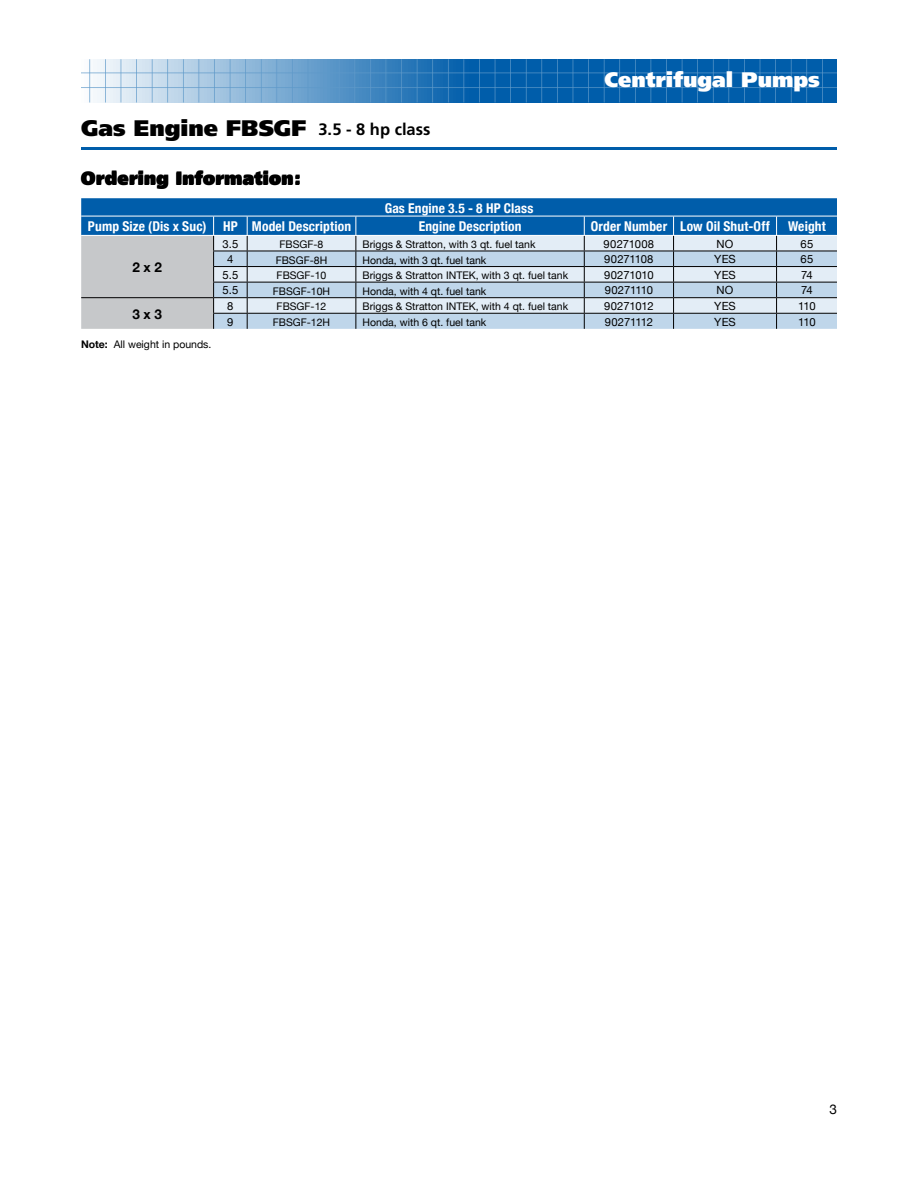
<style>
.page{position:relative;width:918px;height:1188px;background:#fff}
.page>*{position:absolute;margin:0;border:0;box-sizing:border-box;transform-origin:0 0}
.t1{font:900 22.5px "Frutiger";color:#000}
.t2{font:900 21px "Frutiger";color:#fff}
.t3{font:900 18px "Frutiger";color:#000}
.t4{font:700 condensed 13.5px "Helvetica Neue";letter-spacing:.01em;color:#fff}
.t5{font:700 13.5px "Helvetica Neue";color:#000}
.t6{font:13.5px "Helvetica Neue";color:#000}
.t7{font:11.25px "Helvetica Neue";letter-spacing:-.005em;color:#000}
.t8{font:11.25px "Helvetica Neue";letter-spacing:.02em;color:#000}
.t9{font:10.5px "Helvetica Neue";color:#000}
.s1{font-weight:700;font-size:16.5px}
.s2{font-weight:700}
</style>
<div class="page">
<svg style="left:81px;top:59px;width:756px;height:44px;background:#4387c0"></svg>
<hr style="left:81px;top:147px;width:756px;height:3px;background:#005daa">
<svg style="left:81px;top:198px;width:756px;height:131px;background:#8fb1ce"></svg>
<h1 class="t1" style="left:81px;top:114px;width:351px">Gas Engine FBSGF <span class="s1">3.5 - 8 hp class</span></h1>
<h3 class="t3" style="left:81px;top:167px;width:221px">Ordering Information:</h3>
<p class="t4" style="left:385px;top:200px;width:150px">Gas Engine 3.5 - 8 HP Class</p>
<h2 class="t2" style="left:604px;top:67px;width:217px">Centrifugal Pumps</h2>
<p class="t4" style="left:88px;top:218px;width:265px">Pump Size (Dis x Suc) HP Model Description</p>
<p class="t4" style="left:419px;top:218px;width:104px">Engine Description</p>
<p class="t4" style="left:591px;top:218px;width:181px">Order Number Low Oil Shut-Off</p>
<p class="t4" style="left:788px;top:218px;width:39px">Weight</p>
<p class="t5" style="left:132px;top:259px;width:31px">2 x 2</p>
<p class="t7" style="left:222px;top:237px;width:17px">3.5</p>
<p class="t9" style="left:280px;top:238px;width:45px">FBSGF-8</p>
<p class="t9" style="left:363px;top:238px;width:174px">Briggs &amp; Stratton, with 3 qt. fuel tank</p>
<p class="t8" style="left:604px;top:237px;width:52px">90271008</p>
<p class="t7" style="left:717px;top:237px;width:18px">NO</p>
<p class="t7" style="left:801px;top:237px;width:14px">65</p>
<p class="t7" style="left:227px;top:253px;width:8px">4</p>
<p class="t9" style="left:276px;top:254px;width:53px">FBSGF-8H</p>
<p class="t9" style="left:363px;top:254px;width:125px">Honda, with 3 qt. fuel tank</p>
<p class="t7" style="left:604px;top:253px;width:51px">90271108</p>
<p class="t7" style="left:714px;top:253px;width:23px">YES</p>
<p class="t7" style="left:801px;top:253px;width:14px">65</p>
<p class="t7" style="left:222px;top:268px;width:17px">5.5</p>
<p class="t9" style="left:277px;top:269px;width:51px">FBSGF-10</p>
<p class="t9" style="left:363px;top:269px;width:207px">Briggs &amp; Stratton INTEK, with 3 qt. fuel tank</p>
<p class="t7" style="left:604px;top:268px;width:51px">90271010</p>
<p class="t7" style="left:714px;top:268px;width:23px">YES</p>
<p class="t7" style="left:801px;top:268px;width:13px">74</p>
<p class="t7" style="left:222px;top:284px;width:17px">5.5</p>
<p class="t9" style="left:273px;top:285px;width:59px">FBSGF-10H</p>
<p class="t9" style="left:363px;top:285px;width:125px">Honda, with 4 qt. fuel tank</p>
<p class="t7" style="left:605px;top:284px;width:50px">90271110</p>
<p class="t7" style="left:717px;top:284px;width:18px">NO</p>
<p class="t7" style="left:801px;top:284px;width:13px">74</p>
<p class="t5" style="left:132px;top:306px;width:31px">3 x 3</p>
<p class="t9" style="left:81px;top:338px;width:132px"><span class="s2">Note:</span> All weight in pounds.</p>
<p class="t7" style="left:227px;top:299px;width:8px">8</p>
<p class="t9" style="left:277px;top:300px;width:51px">FBSGF-12</p>
<p class="t9" style="left:363px;top:300px;width:207px">Briggs &amp; Stratton INTEK, with 4 qt. fuel tank</p>
<p class="t7" style="left:604px;top:299px;width:51px">90271012</p>
<p class="t7" style="left:714px;top:299px;width:23px">YES</p>
<p class="t7" style="left:798px;top:299px;width:19px">110</p>
<p class="t7" style="left:227px;top:315px;width:8px">9</p>
<p class="t9" style="left:273px;top:316px;width:59px">FBSGF-12H</p>
<p class="t9" style="left:363px;top:316px;width:125px">Honda, with 6 qt. fuel tank</p>
<p class="t7" style="left:605px;top:315px;width:50px">90271112</p>
<p class="t7" style="left:714px;top:315px;width:23px">YES</p>
<p class="t7" style="left:798px;top:315px;width:19px">110</p>
<p class="t6" style="left:829px;top:1101px;width:9px">3</p>
</div>
